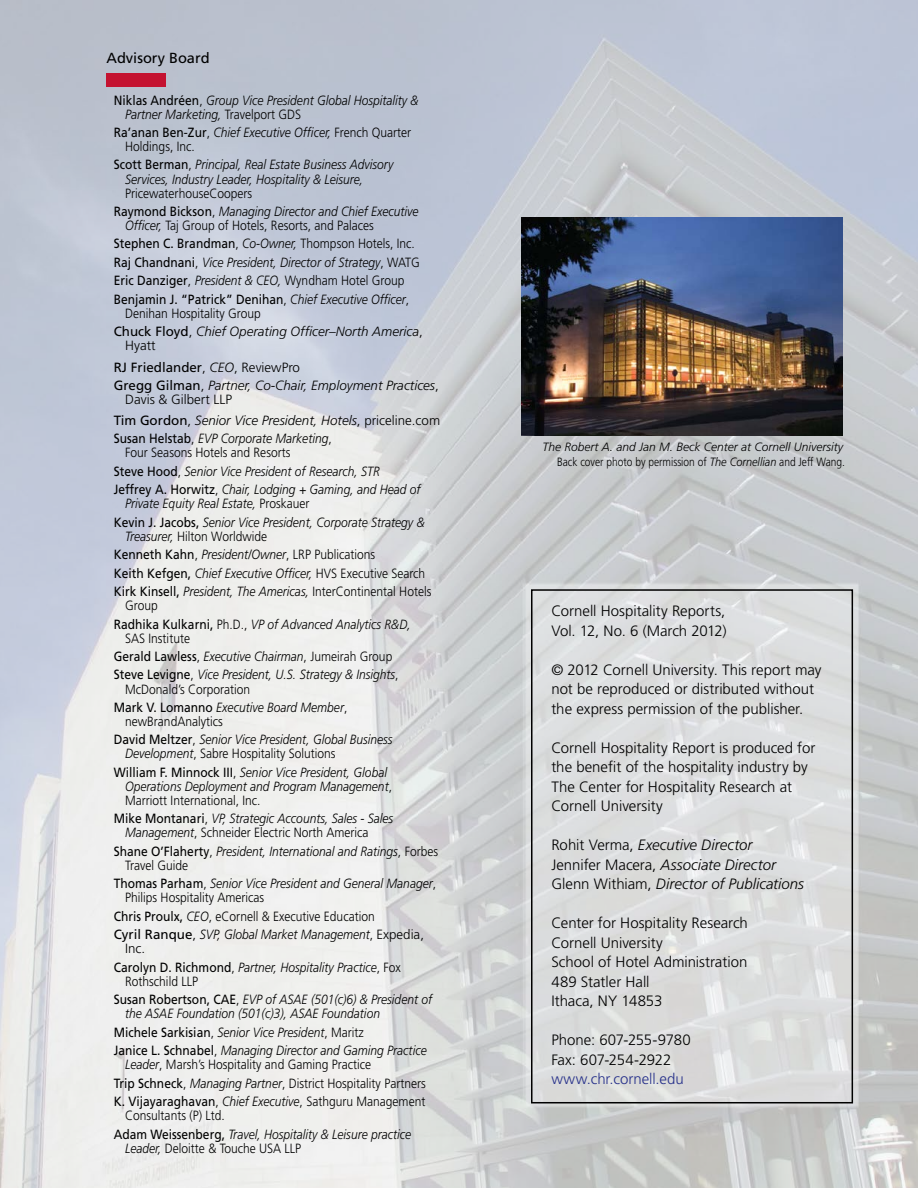
<style>
.page{position:relative;width:918px;height:1188px;background:#fff}
.page>*{position:absolute;margin:0;border:0;box-sizing:border-box;transform-origin:0 0}
.t1{font:300 15px/19.5px "Frutiger LT Std";color:#000}
.t2{font:italic 300 15px/19.5px "Frutiger LT Std";color:#000}
.t3{font:300 15px "Frutiger LT Std";color:#27318b}
.t4{font:14.7px "Frutiger LT Std";color:#000}
.t5{font:italic 300 13.35px/18.5px "Frutiger LT Std";color:#000;scale:.9 1}
.t6{font:300 13.35px/18.5px "Frutiger LT Std";color:#000;scale:.9 1}
.t7{font:italic 300 13.35px/18.5px "Frutiger LT Std";color:#000}
.t8{font:300 13.35px/21.5px "Frutiger LT Std";color:#000}
.t9{font:italic 300 12px/14.9px "Frutiger LT Std";color:#000;text-align:right}
.s1{font-weight:400;font-style:normal}
.s2{font-style:normal}
.s3{font-weight:400}
.s4{font-style:italic}
</style>
<div class="page">
<img style="left:0;top:0;width:918px;height:1188px">
<div style="left:106px;top:73px;width:60px;height:13px;background:#c41230"></div>
<img style="left:522px;top:218px;width:321px;height:217px">
<div style="left:531px;top:589px;width:322px;height:514px;border:2px solid #000"></div>
<p class="t4" style="left:106px;top:50px;width:105px">Advisory Board</p>
<p class="t5" style="left:125px;top:93px;width:328px;line-height:14px;text-indent:-11px"><span class="s1">Niklas Andréen</span><span class="s2">,</span> Group Vice President Global Hospitality &amp;<br>Partner Marketing, <span class="s2">Travelport GDS</span></p>
<p class="t6" style="left:125px;top:126px;width:319px;line-height:14px;text-indent:-11px"><span class="s3">Ra’anan Ben-Zur</span>, <span class="s4">Chief Executive Officer,</span> French Quarter<br>Holdings, Inc.</p>
<p class="t5" style="left:125px;top:158px;width:300px;line-height:14px;text-indent:-11px"><span class="s1">Scott Berman</span><span class="s2">,</span> Principal, Real Estate Business Advisory<br>Services, Industry Leader, Hospitality &amp; Leisure,</p>
<p class="t5" style="left:114px;top:184px;width:340px;text-indent:11px"><span class="s2">PricewaterhouseCoopers<br></span><span class="s1">Raymond Bickson</span><span class="s2">,</span> Managing Director and Chief Executive</p>
<p class="t5" style="left:114px;top:216px;width:342px;text-indent:11px">Officer, <span class="s2">Taj Group of Hotels, Resorts, and Palaces </span><span class="s1">Stephen C. Brandman</span><span class="s2">,</span> Co-Owner, <span class="s2">Thompson Hotels, Inc.<br></span><span class="s1">Raj Chandnani</span><span class="s2">,</span> Vice President, Director of Strategy<span class="s2">, WATG </span><span class="s1">Eric Danziger</span><span class="s2">,</span> President &amp; CEO, <span class="s2">Wyndham Hotel Group </span><span class="s1">Benjamin J. “Patrick” Denihan</span><span class="s2">,</span> Chief Executive Officer<span class="s2">,</span></p>
<p class="t7" style="left:114px;top:304px;width:311px;text-indent:11px"><span class="s2">Denihan Hospitality Group<br></span><span class="s1">Chuck Floyd</span><span class="s2">,</span> Chief Operating Officer–North America<span class="s2">,</span></p>
<p class="t8" style="left:114px;top:335px;width:188px;text-indent:11px">Hyatt<br><span class="s3">RJ Friedlander</span>, <span class="s4">CEO</span>, ReviewPro</p>
<p class="t7" style="left:125px;top:379px;width:315px;line-height:14px;text-indent:-11px"><span class="s1">Gregg Gilman</span><span class="s2">,</span> Partner, Co-Chair, Employment Practices<span class="s2">,<br>Davis &amp; Gilbert LLP</span></p>
<p class="t7" style="left:114px;top:411px;width:328px"><span class="s1">Tim Gordon</span><span class="s2">,</span> Senior Vice President, Hotels<span class="s2">, priceline.com<br></span><span class="s1">Susan Helstab</span><span class="s2">,</span> EVP Corporate Marketing<span class="s2">,</span></p>
<p class="t5" style="left:114px;top:444px;width:342px;text-indent:11px"><span class="s2">Four Seasons Hotels and Resorts<br></span><span class="s1">Steve Hood</span><span class="s2">,</span> Senior Vice President of Research, STR<br><span class="s1">Jeffrey A. Horwitz</span><span class="s2">,</span> Chair, Lodging + Gaming, and Head of</p>
<p class="t5" style="left:114px;top:495px;width:347px;text-indent:11px">Private Equity Real Estate, <span class="s2">Proskauer<br></span><span class="s1">Kevin J. Jacobs,</span> Senior Vice President, Corporate Strategy &amp;</p>
<p class="t6" style="left:114px;top:527px;width:354px;text-indent:11px"><span class="s4">Treasurer,</span> Hilton Worldwide<br><span class="s3">Kenneth Kahn</span>, <span class="s4">President/Owner</span>, LRP Publications<br><span class="s3">Keith Kefgen,</span> <span class="s4">Chief Executive Officer,</span> HVS Executive Search <span class="s3">Kirk Kinsell,</span> <span class="s4">President, The Americas,</span> InterContinental Hotels</p>
<p class="t5" style="left:114px;top:596px;width:331px;text-indent:11px"><span class="s2">Group<br></span><span class="s1">Radhika Kulkarni,</span> <span class="s2">Ph.D.,</span> VP of Advanced Analytics R&amp;D,</p>
<p class="t5" style="left:114px;top:629px;width:318px;text-indent:11px"><span class="s2">SAS Institute<br></span><span class="s1">Gerald Lawless</span><span class="s2">,</span> Executive Chairman<span class="s2">, Jumeirah Group<br></span><span class="s1">Steve Levigne</span><span class="s2">,</span> Vice President, U.S. Strategy &amp; Insights<span class="s2">,</span></p>
<p class="t6" style="left:114px;top:680px;width:261px;text-indent:11px">McDonald’s Corporation<br><span class="s3">Mark V. Lomanno</span> <span class="s4">Executive Board Member</span>,</p>
<p class="t5" style="left:114px;top:712px;width:311px;text-indent:11px"><span class="s2">newBrandAnalytics<br></span><span class="s1">David Meltzer</span><span class="s2">,</span> Senior Vice President, Global Business</p>
<p class="t5" style="left:114px;top:745px;width:305px;text-indent:11px">Development<span class="s2">, Sabre Hospitality Solutions<br></span><span class="s1">William F. Minnock III</span><span class="s2">,</span> Senior Vice President, Global</p>
<p class="t5" style="left:125px;top:780px;width:298px;line-height:14px">Operations Deployment and Program Management<span class="s2">,<br>Marriott International, Inc.</span></p>
<p class="t5" style="left:125px;top:812px;width:299px;line-height:14px;text-indent:-11px"><span class="s1">Mike Montanari</span><span class="s2">,</span> VP, Strategic Accounts, Sales - Sales<br>Management<span class="s2">, Schneider Electric North America</span></p>
<p class="t5" style="left:125px;top:844px;width:349px;line-height:14px;text-indent:-11px"><span class="s1">Shane O’Flaherty</span><span class="s2">,</span> President, International and Ratings<span class="s2">, Forbes<br>Travel Guide</span></p>
<p class="t5" style="left:125px;top:877px;width:347px;line-height:14px;text-indent:-11px"><span class="s1">Thomas Parham</span><span class="s2">,</span> Senior Vice President and General Manager<span class="s2">,<br>Philips Hospitality Americas</span></p>
<p class="t6" style="left:114px;top:907px;width:346px"><span class="s3">Chris Proulx,</span> <span class="s4">CEO</span>, eCornell &amp; Executive Education<br><span class="s3">Cyril Ranque</span>, <span class="s4">SVP, Global Market Management</span>, Expedia,</p>
<p class="t5" style="left:114px;top:940px;width:320px;text-indent:11px"><span class="s2">Inc.<br></span><span class="s1">Carolyn D. Richmond</span><span class="s2">,</span> Partner, Hospitality Practice<span class="s2">, Fox</span></p>
<p class="t5" style="left:114px;top:972px;width:355px;text-indent:11px"><span class="s2">Rothschild LLP<br></span><span class="s1">Susan Robertson, CAE</span><span class="s2">,</span> EVP of ASAE (501(c)6) &amp; President of</p>
<p class="t5" style="left:114px;top:1005px;width:349px;text-indent:11px">the ASAE Foundation (501(c)3), ASAE Foundation<br><span class="s1">Michele Sarkisian</span><span class="s2">,</span> Senior Vice President<span class="s2">, Maritz<br></span><span class="s1">Janice L. Schnabel</span><span class="s2">,</span> Managing Director and Gaming Practice</p>
<p class="t6" style="left:114px;top:1056px;width:348px;text-indent:11px"><span class="s4">Leader</span>, Marsh’s Hospitality and Gaming Practice<br><span class="s3">Trip Schneck</span>, <span class="s4">Managing Partner</span>, District Hospitality Partners<br><span class="s3">K. Vijayaraghavan</span>, <span class="s4">Chief Executive</span>, Sathguru Management</p>
<p class="t5" style="left:114px;top:1107px;width:332px;text-indent:11px"><span class="s2">Consultants (P) Ltd.<br></span><span class="s1">Adam Weissenberg,</span> Travel, Hospitality &amp; Leisure practice</p>
<p class="t6" style="left:125px;top:1139px;width:197px"><span class="s4">Leader,</span> Deloitte &amp; Touche USA LLP</p>
<p class="t9" style="left:542px;top:440px;width:304px">The Robert A. and Jan M. Beck Center at Cornell University<br><span class="s2">Back cover photo by permission of</span> The Cornellian <span class="s2">and Jeff Wang.</span></p>
<p class="t1" style="left:551px;top:602px;width:177px">Cornell Hospitality Reports,<br>Vol. 12, No. 6 (March 2012)</p>
<p class="t1" style="left:551px;top:660px;width:272px">© 2012 Cornell University. This report may not be reproduced or distributed without the express permission of the publisher.</p>
<p class="t1" style="left:551px;top:738px;width:266px">Cornell Hospitality Report is produced for the benefit of the hospitality industry by The Center for Hospitality Research at Cornell University</p>
<p class="t2" style="left:551px;top:836px;width:254px"><span class="s2">Rohit Verma,</span> Executive Director<br><span class="s2">Jennifer Macera,</span> Associate Director<br><span class="s2">Glenn Withiam,</span> Director of Publications</p>
<p class="t1" style="left:551px;top:914px;width:198px">Center for Hospitality Research<br>Cornell University<br>School of Hotel Administration<br>489 Statler Hall<br>Ithaca, NY 14853</p>
<p class="t1" style="left:551px;top:1031px;width:141px">Phone: 607-255-9780<br>Fax: 607-254-2922</p>
<p class="t3" style="left:551px;top:1071px;width:134px">www.chr.cornell.edu</p>
</div>
